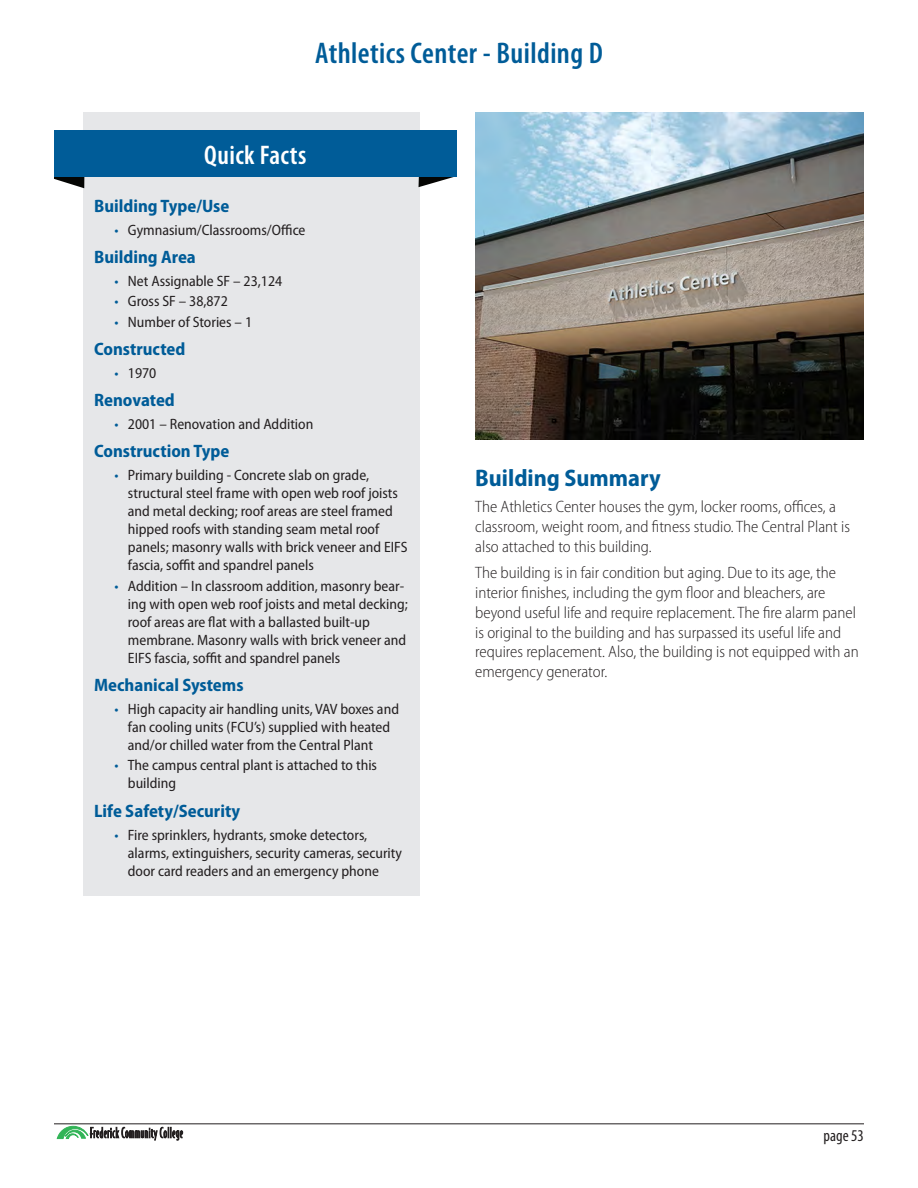
<style>
.page{position:relative;width:918px;height:1188px;background:#fff}
.page>*{position:absolute;margin:0;border:0;box-sizing:border-box;transform-origin:0 0}
.Building_Names_-_App{font:600 condensed 30px "Myriad Pro";letter-spacing:.015em;color:#005c98}
.Quick_Facts{font:600 condensed 27px "Myriad Pro";letter-spacing:.015em;color:#fff}
.Header2{font:700 semi-condensed 24px "Myriad Pro";color:#005c98}
.Quick_Facts_-_bold{font:700 semi-condensed 18px "Myriad Pro";color:#005c98}
.Building_Summary{font:300 semi-condensed 16.5px/19.8px "Myriad Pro";color:#231f20}
.t1{font:condensed 16.5px "Myriad Pro";color:#231f20}
.t2{font:semi-condensed 15px/18px "Myriad Pro";color:#231f20}
.s1{color:#005c98}
</style>
<div class="page">
<hr style="left:54px;top:1123px;width:810px;height:1px;background:#231f20">
<svg style="left:57px;top:1126px;width:126px;height:15px"></svg>
<div style="left:83px;top:113px;width:337px;height:783px;background:#e6e7e9"></div>
<svg style="left:54px;top:177px;width:31px;height:11px"></svg>
<svg style="left:418px;top:177px;width:36px;height:10px"></svg>
<div style="left:54px;top:130px;width:403px;height:47px;background:#005c98"></div>
<img style="left:475px;top:113px;width:389px;height:326px">
<p class="Building_Names_-_App" style="left:315px;top:35px;width:289px">Athletics Center - Building D</p>
<p class="Quick_Facts" style="left:204px;top:138px;width:104px">Quick Facts</p>
<p class="Quick_Facts_-_bold" style="left:94px;top:194px;width:137px">Building Type/Use</p>
<p class="t2" style="left:114px;top:220px;width:193px"><span class="s1">•</span> Gymnasium/Classrooms/Office</p>
<p class="Quick_Facts_-_bold" style="left:94px;top:245px;width:103px">Building Area</p>
<p class="t2" style="left:114px;top:272px;width:169px"><span class="s1">•</span> Net Assignable SF – 23,124</p>
<p class="t2" style="left:114px;top:292px;width:115px"><span class="s1">•</span> Gross SF – 38,872</p>
<p class="t2" style="left:114px;top:312px;width:139px"><span class="s1">•</span> Number of Stories – 1</p>
<p class="Quick_Facts_-_bold" style="left:94px;top:337px;width:93px">Constructed</p>
<p class="t2" style="left:114px;top:364px;width:43px"><span class="s1">•</span> 1970</p>
<p class="Quick_Facts_-_bold" style="left:94px;top:389px;width:82px">Renovated</p>
<p class="t2" style="left:114px;top:415px;width:200px"><span class="s1">•</span> 2001 – Renovation and Addition</p>
<p class="Quick_Facts_-_bold" style="left:94px;top:440px;width:137px">Construction Type</p>
<p class="t2" style="left:128px;top:466px;width:281px;text-indent:-14px"><span class="s1">•</span> Primary building - Concrete slab on grade, structural steel frame with open web roof joists and metal decking; roof areas are steel framed hipped roofs with standing seam metal roof panels; masonry walls with brick veneer and EIFS fascia, soffit and spandrel panels</p>
<p class="t2" style="left:128px;top:576px;width:281px;text-indent:-14px"><span class="s1">•</span> Addition – In classroom addition, masonry bear&shy;ing with open web roof joists and metal decking; roof areas are flat with a ballasted built-up membrane. Masonry walls with brick veneer and EIFS fascia, soffit and spandrel panels</p>
<p class="Quick_Facts_-_bold" style="left:94px;top:673px;width:151px">Mechanical Systems</p>
<p class="t2" style="left:128px;top:700px;width:273px;text-indent:-14px"><span class="s1">•</span> High capacity air handling units, VAV boxes and fan cooling units (FCU’s) supplied with heated and/or chilled water from the Central Plant</p>
<p class="t2" style="left:128px;top:756px;width:251px;text-indent:-14px"><span class="s1">•</span> The campus central plant is attached to this building</p>
<p class="Quick_Facts_-_bold" style="left:94px;top:799px;width:147px">Life Safety/Security</p>
<p class="t2" style="left:128px;top:825px;width:276px;text-indent:-14px"><span class="s1">•</span> Fire sprinklers, hydrants, smoke detectors, alarms, extinguishers, security cameras, security door card readers and an emergency phone</p>
<p class="Header2" style="left:475px;top:462px;width:187px">Building Summary</p>
<p class="Building_Summary" style="left:475px;top:497px;width:376px">The Athletics Center houses the gym, locker rooms, offices, a classroom, weight room, and fitness studio. The Central Plant is also attached to this building.</p>
<p class="Building_Summary" style="left:475px;top:563px;width:385px">The building is in fair condition but aging. Due to its age, the interior finishes, including the gym floor and bleachers, are beyond useful life and require replacement. The fire alarm panel is original to the building and has surpassed its useful life and requires replacement. Also, the building is not equipped with an emergency generator.</p>
<p class="t1" style="left:824px;top:1126px;width:42px">page 53</p>
</div>
